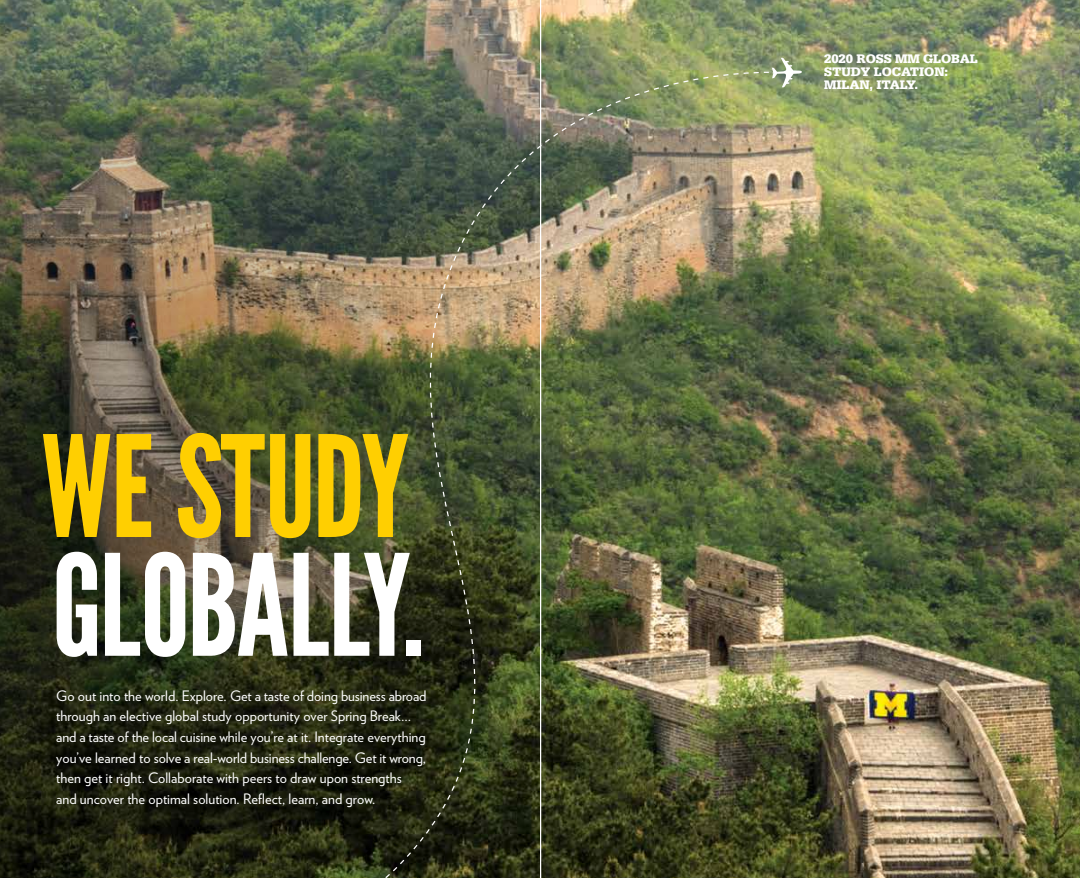
<style>
.page{position:relative;width:1080px;height:878px;background:#fff}
.page>*{position:absolute;margin:0;border:0;box-sizing:border-box;transform-origin:0 0}
.t1{font:140px "League Gothic";letter-spacing:-.01em;color:#fff}
.t2{font:140px "League Gothic";letter-spacing:-.02em;color:#ffcf01}
.t3{font:14.38px/20.6px "Verlag";color:#fff}
.t4{font:900 13.12px/13.1px "Serifa";letter-spacing:-.01em;color:#fff}
</style>
<div class="page">
<img style="left:616px;top:0;width:464px;height:878px">
<img style="left:0;top:0;width:616px;height:878px">
<img style="left:146px;top:71px;width:632px;height:807px">
<svg style="left:772px;top:58px;width:30px;height:30px"></svg>
<hr style="left:540px;top:0;width:1px;height:878px;background:#fff">
<h1 class="t2" style="left:41px;top:403px;width:370px">WE STUDY</h1>
<h1 class="t1" style="left:52px;top:522px;width:374px">GLOBALLY.</h1>
<p class="t3" style="left:56px;top:684px;width:372px">Go out into the world. Explore. Get a taste of doing business abroad through an elective global study opportunity over Spring Break… and a taste of the local cuisine while you’re at it. Integrate everything you’ve learned to solve a real-world business challenge. Get it wrong, then get it right. Collaborate with peers to draw upon strengths<br>and uncover the optimal solution. Reflect, learn, and grow.</p>
<p class="t4" style="left:824px;top:52px;width:155px">2020 ROSS MM GLOBAL<br>STUDY LOCATION:<br>MILAN, ITALY.</p>
</div>
